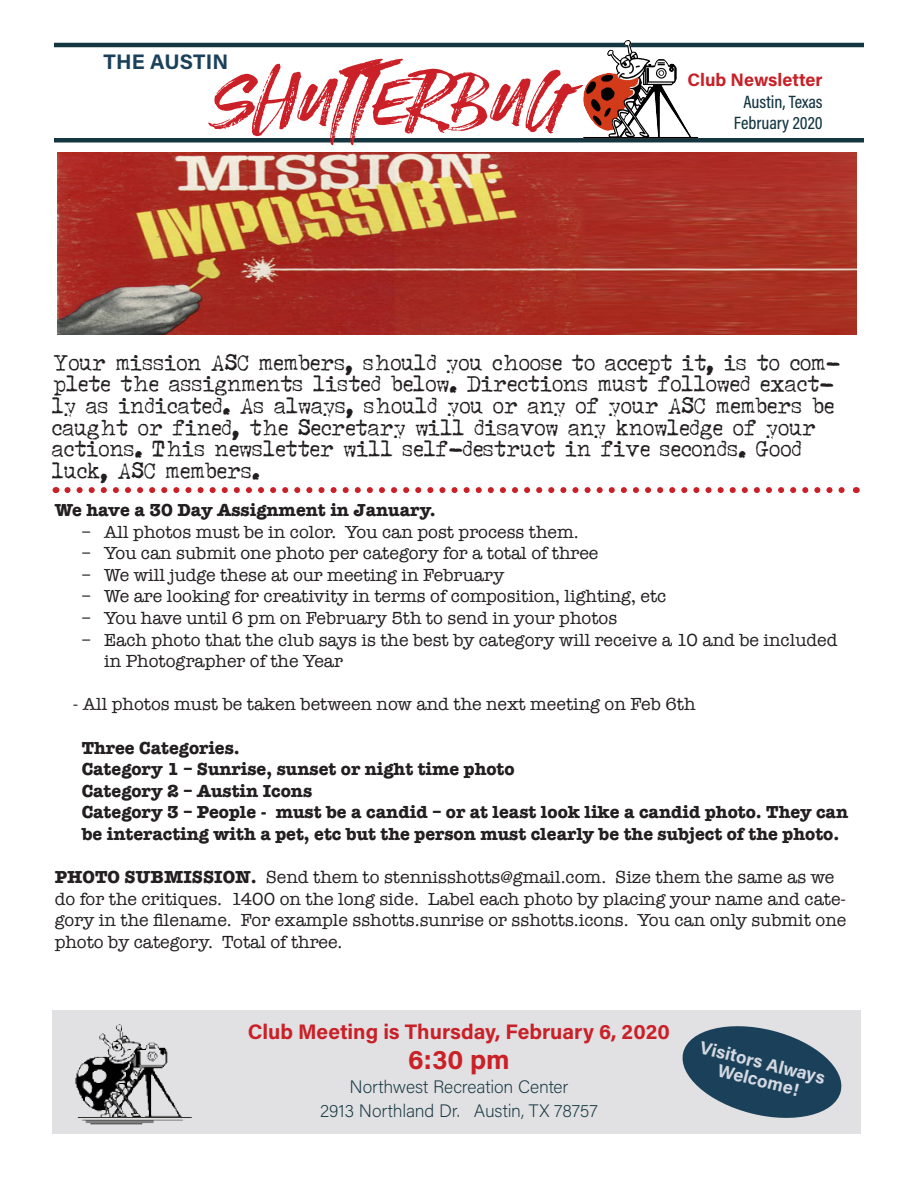
<style>
.page{position:relative;width:918px;height:1188px;background:#fff}
.page>*{position:absolute;margin:0;border:0;box-sizing:border-box;transform-origin:0 0}
.t1{font:italic 82.8px "STONEHARBOUR";letter-spacing:.01em;color:#cb2027;scale:.94 1}
.t2{font:700 27px "Acumin Pro";color:#ca2027}
.t3{font:700 21px "Acumin Pro";color:#ca2027}
.t4{font:700 21px "Acumin Pro";letter-spacing:.01em;color:#1b415a}
.t5{font:18.3px/21.6px "Old Brighton Typewriter";color:#231f20}
.t6{font:18px/21.6px "American Typewriter";color:#231f20}
.t7{font:700 18px/21.6px "American Typewriter";color:#231f20}
.t8{font:200 18px/24px "Acumin Pro";letter-spacing:-.01em;color:#133641;text-align:center}
.t9{font:500 18px/21px "Acumin Pro Cond";letter-spacing:-.005em;color:#133641;text-align:center}
.t10{font:700 18px/18px "Acumin Pro";color:#d3d8e1;text-align:center}
.t11{font:700 18px "Acumin Pro";color:#c72026}
.s1{color:#ca2027}
.s2{font-weight:700}
</style>
<div class="page">
<div style="left:52px;top:1010px;width:809px;height:124px;background:#e1e0e2"></div>
<img style="left:76px;top:1025px;width:116px;height:100px">
<hr style="left:54px;top:43px;width:810px;height:4px;background:#133641">
<hr style="left:54px;top:138px;width:810px;height:4px;background:#133641">
<img style="left:583px;top:40px;width:116px;height:99px">
<svg style="left:682px;top:1026px;width:160px;height:92px"></svg>
<img style="left:57px;top:153px;width:799px;height:181px">
<svg style="left:67px;top:487px;width:778px;height:6px"></svg>
<p class="t4" style="left:104px;top:46px;width:126px">THE AUSTIN</p>
<h1 class="t1" style="left:210px;top:38px;width:381px">SHU<span class="s1">TT</span>ERBUG</h1>
<p class="t11" style="left:687px;top:67px;width:137px">Club Newsletter</p>
<p class="t9" style="left:734px;top:91px;width:90px">Austin, Texas<br>February 2020</p>
<p class="t5" style="left:52px;top:354px;width:789px">Your mission ASC members, should you choose to accept it, is to com&shy;plete the assignments listed below. Directions must followed exact&shy;ly as indicated. As always, should you or any of your ASC members be caught or fined, the Secretary will disavow any knowledge of your actions. This newsletter will self-destruct in five seconds. Good luck, ASC members.</p>
<p class="t7" style="left:55px;top:498px;width:383px">We have a 30 Day Assignment in January.</p>
<p class="t6" style="left:82px;top:520px;width:499px">– All photos must be in color. You can post process them.</p>
<p class="t6" style="left:82px;top:542px;width:518px">– You can submit one photo per category for a total of three</p>
<p class="t6" style="left:82px;top:563px;width:424px">– We will judge these at our meeting in February</p>
<p class="t6" style="left:82px;top:585px;width:586px">– We are looking for creativity in terms of composition, lighting, etc</p>
<p class="t6" style="left:82px;top:607px;width:537px">– You have until 6 pm on February 5th to send in your photos</p>
<p class="t6" style="left:104px;top:628px;width:735px;text-indent:-23px">– Each photo that the club says is the best by category will receive a 10 and be included in Photographer of the Year</p>
<p class="t6" style="left:73px;top:693px;width:624px">- All photos must be taken between now and the next meeting on Feb 6th</p>
<p class="t7" style="left:82px;top:736px;width:768px">Three Categories.<br>Category 1 – Sunrise, sunset or night time photo<br>Category 2 – Austin Icons<br>Category 3 – People - must be a candid – or at least look like a candid photo. They can be interacting with a pet, etc but the person must clearly be the subject of the photo.</p>
<p class="t6" style="left:55px;top:866px;width:793px"><span class="s2">PHOTO SUBMISSION.</span> Send them to stennisshotts@gmail.com. Size them the same as we do for the critiques. 1400 on the long side. Label each photo by placing your name and cate&shy;gory in the filename. For example sshotts.sunrise or sshotts.icons. You can only submit one photo by category. Total of three.</p>
<p class="t3" style="left:248px;top:1017px;width:424px">Club Meeting is Thursday, February 6, 2020</p>
<h2 class="t2" style="left:408px;top:1040px;width:103px">6:30 pm</h2>
<p class="t8" style="left:320px;top:1074px;width:279px">Northwest Recreation Center<br>2913 Northland Dr. Austin, TX 78757</p>
<p class="t10" style="left:703px;top:1037px;width:130px;rotate:14deg">Visitors Always<br>Welcome!</p>
</div>
